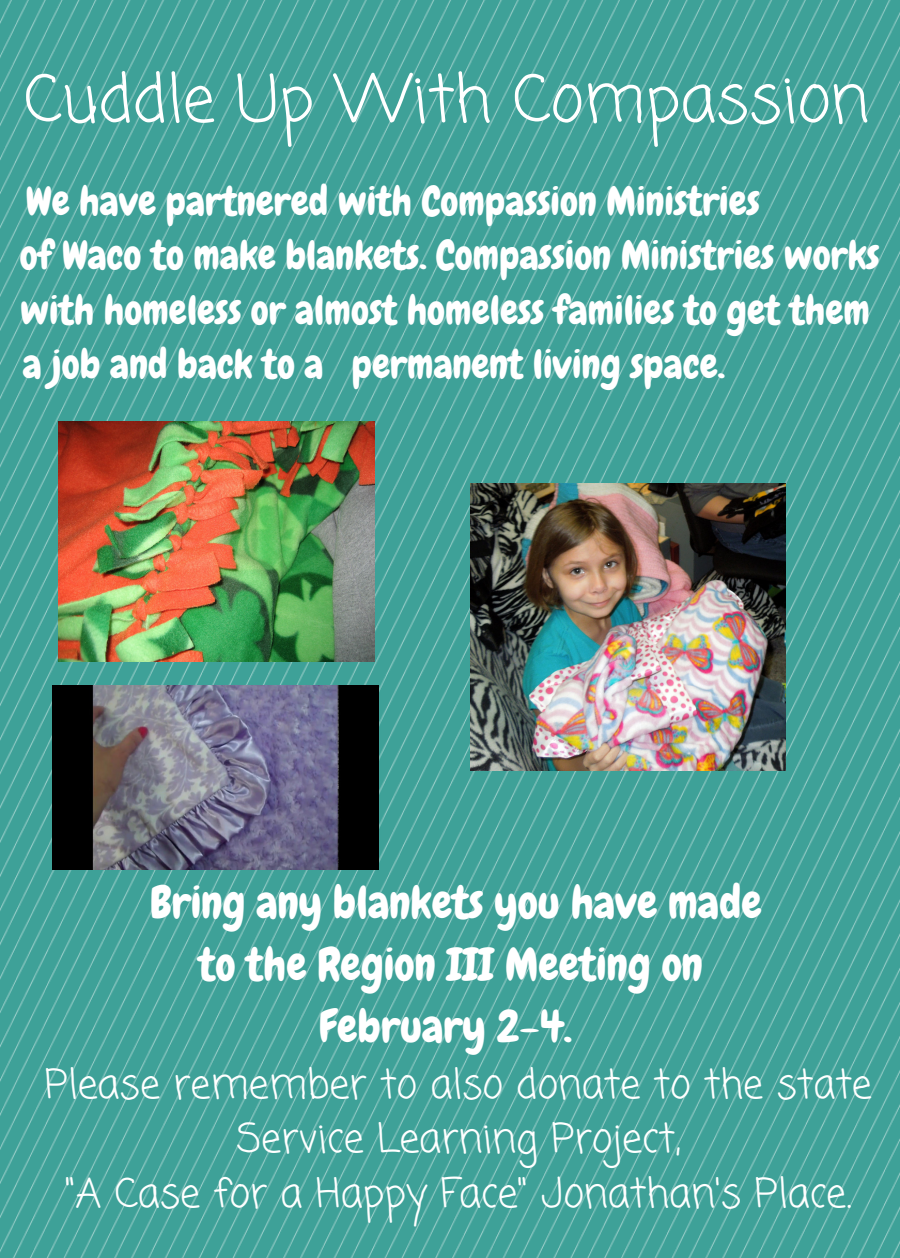
<style>
.page{position:relative;width:900px;height:1258px;background:#fff}
.page>*{position:absolute;margin:0;border:0;box-sizing:border-box;transform-origin:0 0}
.t1{font:65px "Coming Soon";color:#fff}
.t2{font:45.25px/62px "Chewy";color:#fff;text-align:center}
.t3{font:40.25px/54.5px "Chewy";color:#fff}
.t4{font:40.25px/54.5px "Coming Soon";color:#fff;text-align:center}
</style>
<div class="page">
<img style="left:0;top:0;width:900px;height:1258px">
<img style="left:52px;top:686px;width:327px;height:183px">
<img style="left:58px;top:421px;width:317px;height:240px">
<img style="left:471px;top:483px;width:315px;height:287px">
<h1 class="t1" style="left:24px;top:54px;width:846px">Cuddle Up With Compassion</h1>
<p class="t3" style="left:20px;top:174px;width:861px">We have partnered with Compassion Ministries<br>of Waco to make blankets. Compassion Ministries works with homeless or almost homeless families to get them a job and back to a permanent living space.</p>
<p class="t2" style="left:150px;top:872px;width:613px">Bring any blankets you have made to the Region III Meeting on<br>February 2-4.</p>
<p class="t4" style="left:45px;top:1060px;width:829px">Please remember to also donate to the state<br>Service Learning Project,<br>"A Case for a Happy Face" Jonathan's Place.</p>
</div>
